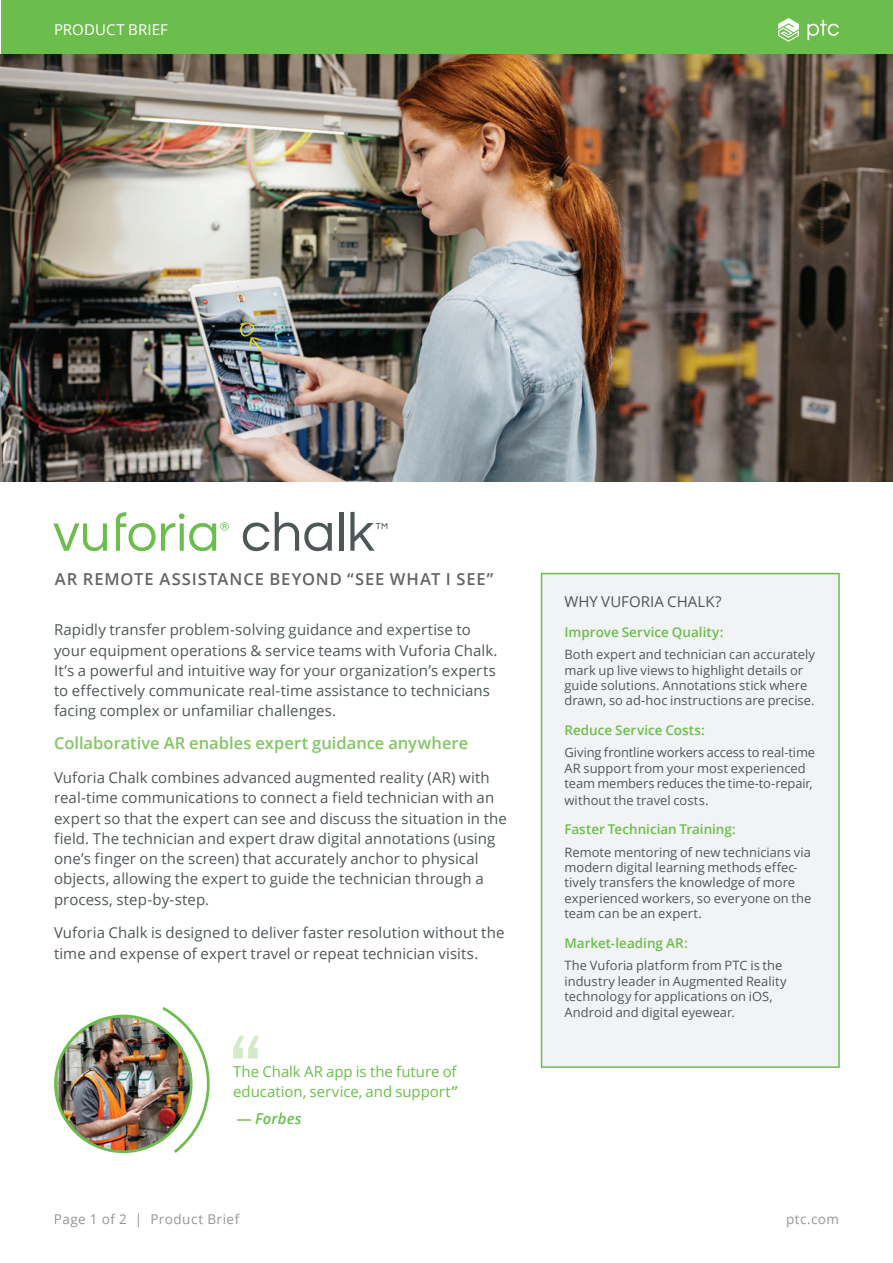
<style>
.page{position:relative;width:893px;height:1263px;background:#fff}
.page>*{position:absolute;margin:0;border:0;box-sizing:border-box;transform-origin:0 0}
.t1{font:600 16.5px "Open Sans";color:#82c663}
.t2{font:600 16.5px "Open Sans";letter-spacing:.055em;color:#636366}
.t3{font:15px/20.2px "Open Sans";letter-spacing:.005em;color:#4e5758}
.t4{font:15px/20.2px "Open Sans";letter-spacing:-.005em;color:#6cbe4c}
.t5{font:15px "Open Sans";letter-spacing:.005em;color:#fff}
.t6{font:italic 600 15px "Open Sans";letter-spacing:.01em;color:#6cbe4c}
.t7{font:600 13.5px "Open Sans";color:#6cbe4c}
.t8{font:13.5px "Open Sans";letter-spacing:.035em;color:#939598}
.t9{font:12.9px/15.5px "Open Sans";letter-spacing:.005em;color:#4e5758}
.s1{font-weight:600}
.s2{font-style:normal}
</style>
<div class="page">
<div style="left:1px;top:1px;width:891px;height:53px;background:#6cbe4c"></div>
<svg style="left:778px;top:18px;width:21px;height:24px"></svg>
<svg style="left:807px;top:20px;width:32px;height:20px"></svg>
<div style="left:541px;top:573px;width:299px;height:495px;background:#f2f3f4;border:2px solid #6cbe4c"></div>
<svg style="left:233px;top:1036px;width:26px;height:22px"></svg>
<img style="left:54px;top:1007px;width:156px;height:146px">
<img style="left:1px;top:54px;width:892px;height:427px">
<svg style="left:53px;top:523px;width:54px;height:28px"></svg>
<svg style="left:116px;top:512px;width:113px;height:39px"></svg>
<svg style="left:243px;top:512px;width:89px;height:39px"></svg>
<hr style="left:339px;top:512px;width:4px;height:39px;background:#4e5758">
<svg style="left:350px;top:512px;width:37px;height:39px"></svg>
<p class="t5" style="left:54px;top:19px;width:115px">PRODUCT BRIEF</p>
<p class="t2" style="left:55px;top:567px;width:440px">AR REMOTE ASSISTANCE BEYOND “SEE WHAT I SEE”</p>
<p class="t3" style="left:54px;top:619px;width:445px">Rapidly transfer problem-solving guidance and expertise to your equipment operations &amp; service teams with Vuforia Chalk.<br>It’s a powerful and intuitive way for your organization’s experts to effectively communicate real-time assistance to technicians facing complex or unfamiliar challenges.</p>
<p class="t1" style="left:54px;top:732px;width:416px">Collaborative AR enables expert guidance anywhere</p>
<p class="t3" style="left:54px;top:767px;width:454px">Vuforia Chalk combines advanced augmented reality (AR) with real-time communications to connect a field technician with an expert so that the expert can see and discuss the situation in the field. The technician and expert draw digital annotations (using one’s finger on the screen) that accurately anchor to physical objects, allowing the expert to guide the technician through a process, step-by-step.</p>
<p class="t3" style="left:54px;top:922px;width:452px">Vuforia Chalk is designed to deliver faster resolution without the time and expense of expert travel or repeat technician visits.</p>
<p class="t4" style="left:233px;top:1061px;width:226px">The Chalk AR app is the future of education, service, and support<span class="s1">”</span></p>
<p class="t6" style="left:237px;top:1108px;width:66px"><span class="s2">—</span> Forbes</p>
<p class="t3" style="left:564px;top:591px;width:159px">WHY VUFORIA CHALK?</p>
<p class="t7" style="left:564px;top:623px;width:161px">Improve Service Quality:</p>
<p class="t9" style="left:564px;top:646px;width:252px">Both expert and technician can accurately mark up live views to highlight details or guide solutions. Annotations stick where drawn, so ad-hoc instructions are precise.</p>
<p class="t7" style="left:564px;top:721px;width:142px">Reduce Service Costs:</p>
<p class="t9" style="left:564px;top:744px;width:252px">Giving frontline workers access to real-time AR support from your most experienced team members reduces the time-to-repair, without the travel costs.</p>
<p class="t7" style="left:564px;top:820px;width:173px">Faster Technician Training:</p>
<p class="t9" style="left:564px;top:844px;width:249px">Remote mentoring of new technicians via modern digital learning methods effec&shy;tively transfers the knowledge of more experienced workers, so everyone on the team can be an expert.</p>
<p class="t7" style="left:564px;top:934px;width:125px">Market-leading AR:</p>
<p class="t9" style="left:564px;top:958px;width:224px">The Vuforia platform from PTC is the industry leader in Augmented Reality technology for applications on iOS, Android and digital eyewear.</p>
<p class="t8" style="left:54px;top:1210px;width:187px">Page 1 of 2 | Product Brief</p>
<p class="t8" style="left:786px;top:1210px;width:54px">ptc.com</p>
</div>
